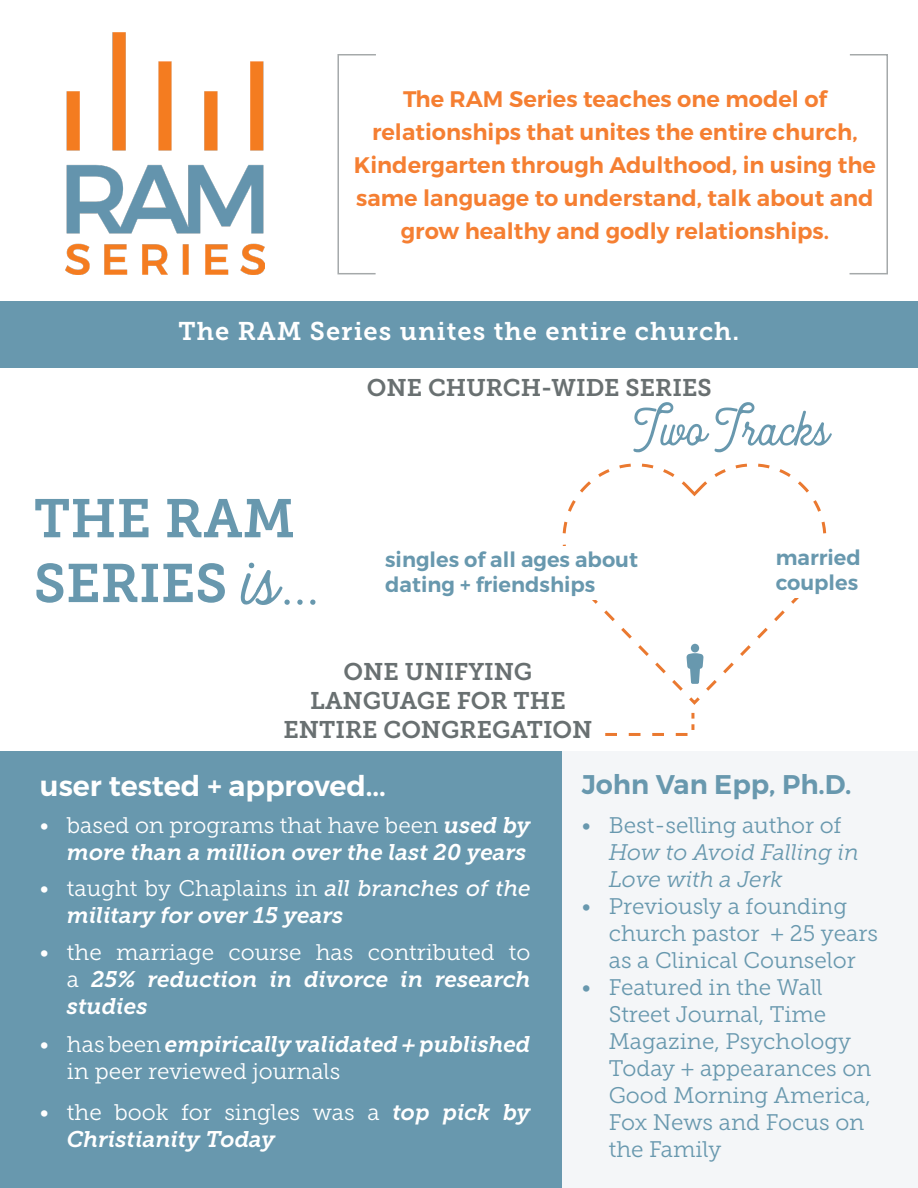
<style>
.page{position:relative;width:918px;height:1188px;background:#fff}
.page>*{position:absolute;margin:0;border:0;box-sizing:border-box;transform-origin:0 0}
.t1{font:90px "Heritage";color:#6898ae}
.t2{font:60px "Heritage";color:#6898ae}
.t3{font:54px/64.8px "Museo Slab 700";color:#6898ae}
.t4{font:600 28.5px "Montserrat";color:#fff}
.t5{font:600 27px "Montserrat";color:#6898ae}
.t6{font:25.5px "Museo Slab 700";letter-spacing:.04em;color:#fff}
.t7{font:24px "Museo Slab 700";color:#697071}
.t8{font:italic 22.5px/27px "Museo Slab 700";color:#fff}
.t9{font:22.5px/27px "Museo Slab 300";color:#6898ae}
.t10{font:600 22.5px/33px "Montserrat";color:#f57f32;text-align:center}
.t11{font:22.5px/27px "Museo Slab 300";color:#fff}
.t12{font:italic 22.5px/27px "Museo Slab 300";letter-spacing:-.005em;color:#6898ae}
.t13{font:600 21px/25.2px "Montserrat";color:#6898ae}
.s1{font-family:"Museo Slab 300";font-style:normal}
.s2{font-family:"Museo Slab 500"}
.s3{font-family:"Museo Slab 700";font-style:italic}
.s4{font-style:normal}
</style>
<div class="page">
<div style="left:0;top:302px;width:918px;height:66px;background:#6898ae"></div>
<div style="left:0;top:752px;width:562px;height:436px;background:#6898ae"></div>
<div style="left:562px;top:752px;width:356px;height:436px;background:#f4f6f8"></div>
<svg style="left:562px;top:500px;width:14px;height:46px"></svg>
<svg style="left:598px;top:463px;width:77px;height:14px"></svg>
<svg style="left:714px;top:463px;width:77px;height:14px"></svg>
<svg style="left:813px;top:500px;width:14px;height:34px"></svg>
<svg style="left:580px;top:481px;width:229px;height:224px"></svg>
<div style="left:776px;top:544px;width:104px;height:54px;background:#fff"></div>
<div style="left:385px;top:546px;width:306px;height:54px;background:#fff"></div>
<svg style="left:597px;top:603px;width:191px;height:95px"></svg>
<svg style="left:605px;top:713px;width:89px;height:23px"></svg>
<img style="left:66px;top:33px;width:198px;height:241px">
<p class="t10" style="left:354px;top:83px;width:524px">The RAM Series teaches one model of relationships that unites the entire church, Kindergarten through Adulthood, in using the same language to understand, talk about and grow healthy and godly relationships.</p>
<p class="t6" style="left:179px;top:317px;width:562px">The RAM Series unites the entire church.</p>
<p class="t3" style="left:34px;top:487px;width:263px">THE RAM<br>SERIES</p>
<p class="t1" style="left:241px;top:530px;width:81px">is...</p>
<p class="t7" style="left:367px;top:374px;width:346px">ONE CHURCH-WIDE SERIES</p>
<p class="t2" style="left:635px;top:396px;width:195px">Two Tracks</p>
<p class="t13" style="left:385px;top:547px;width:254px">singles of all ages about dating + friendships</p>
<p class="t13" style="left:776px;top:545px;width:87px">married couples</p>
<p class="t7" style="left:344px;top:658px;width:190px">ONE UNIFYING</p>
<p class="t7" style="left:310px;top:687px;width:257px">LANGUAGE FOR THE</p>
<p class="t7" style="left:284px;top:716px;width:310px">ENTIRE CONGREGATION</p>
<p class="t4" style="left:40px;top:768px;width:348px">user tested + approved...</p>
<p class="t8" style="left:40px;top:812px;width:492px;text-align:right"><span class="s1">• based on programs that have been</span> used by more than a million over the last 20 years</p>
<p class="t8" style="left:67px;top:875px;width:465px;text-indent:-27px"><span class="s1">• taught by Chaplains in</span> <span class="s2">all branches of the </span>military for over 15 years</p>
<p class="t8" style="left:67px;top:939px;width:465px;text-align:justify;text-indent:-27px"><span class="s1">• the marriage course has contributed to a</span> 25% reduction in divorce in research studies</p>
<p class="t11" style="left:67px;top:1031px;width:465px;text-indent:-27px">• has been <span class="s3">empirically validated + published </span>in peer reviewed journals</p>
<p class="t8" style="left:67px;top:1099px;width:465px;text-indent:-27px"><span class="s1">• the book for singles was a</span> top pick by<br>Christianity Today</p>
<p class="t5" style="left:582px;top:768px;width:271px">John Van Epp, Ph.D.</p>
<p class="t12" style="left:609px;top:812px;width:252px;text-indent:-27px"><span class="s4">• Best-selling author of<br></span>How to Avoid Falling in<br>Love with a Jerk</p>
<p class="t9" style="left:609px;top:893px;width:271px;text-indent:-27px">• Previously a founding church pastor + 25 years as a Clinical Counselor</p>
<p class="t9" style="left:609px;top:974px;width:264px;text-indent:-27px">• Featured in the Wall<br>Street Journal, Time<br>Magazine, Psychology<br>Today + appearances on<br>Good Morning America,<br>Fox News and Focus on the Family</p>
</div>
